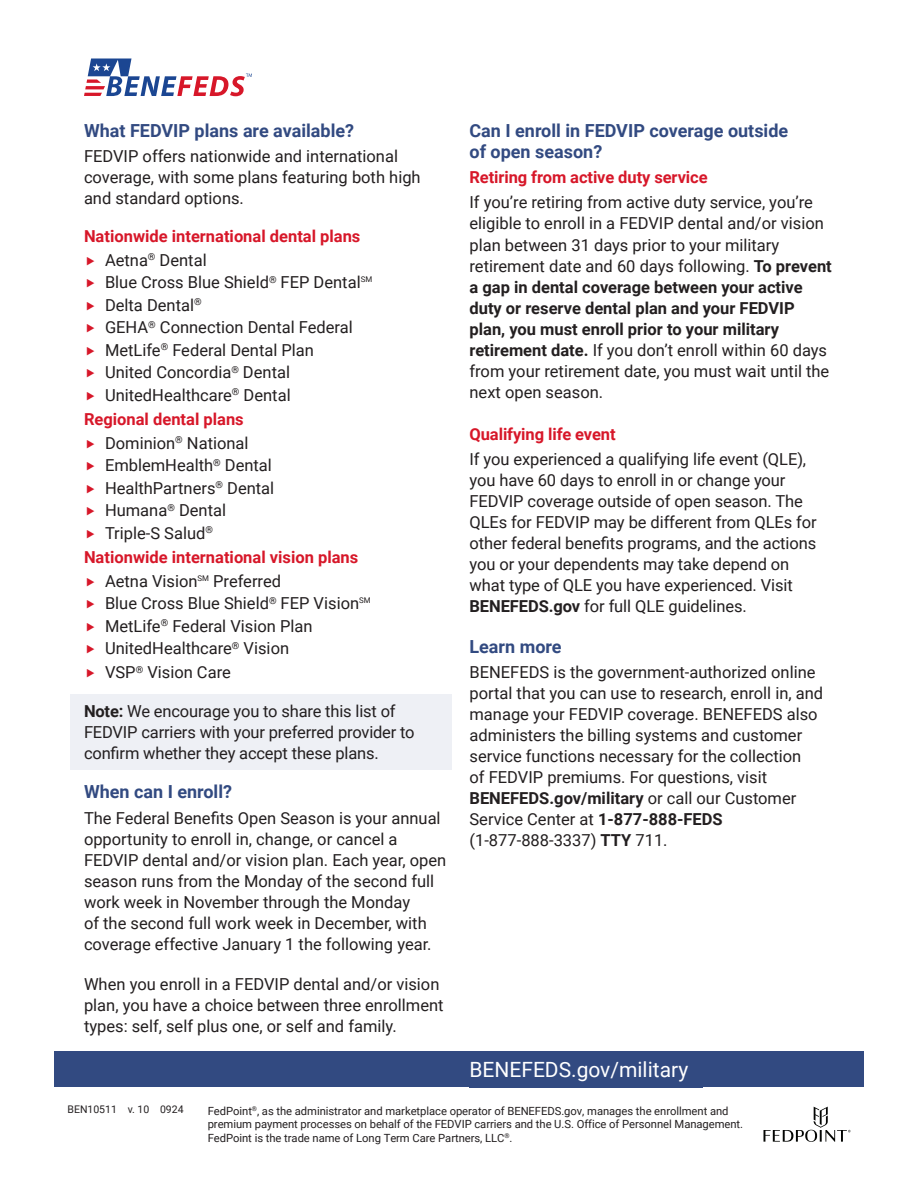
<style>
.page{position:relative;width:918px;height:1188px;background:#fff}
.page>*{position:absolute;margin:0;border:0;box-sizing:border-box;transform-origin:0 0}
.t1{font:21px "Roboto";color:#fff}
.t2{font:700 18px/21px "Roboto";color:#324a81}
.t3{font:16.5px/21px "Roboto";color:#231f20}
.t4{font:700 16.5px "Roboto";color:#d71729}
.t5{font:11.25px/13.5px "Roboto";letter-spacing:-.005em;color:#231f20}
.t6{font:10.5px "Roboto";color:#231f20}
.s1{font-weight:700}
</style>
<div class="page">
<div style="left:70px;top:694px;width:382px;height:76px;background:#eef0f5"></div>
<div style="left:54px;top:1052px;width:810px;height:36px;background:#324a81"></div>
<svg style="left:84px;top:59px;width:168px;height:37px"></svg>
<svg style="left:764px;top:1107px;width:87px;height:35px"></svg>
<h2 class="t2" style="left:84px;top:119px;width:272px">What FEDVIP plans are available?</h2>
<p class="t3" style="left:84px;top:145px;width:338px">FEDVIP offers nationwide and international coverage, with some plans featuring both high and standard options.</p>
<h3 class="t4" style="left:84px;top:224px;width:278px">Nationwide international dental plans</h3>
<p class="t3" style="left:105px;top:249px;width:103px">Aetna<sup>®</sup> Dental</p>
<p class="t3" style="left:105px;top:271px;width:269px">Blue Cross Blue Shield<sup>®</sup> FEP Dental<sup>SM</sup></p>
<p class="t3" style="left:105px;top:294px;width:98px">Delta Dental<sup>®</sup></p>
<p class="t3" style="left:105px;top:316px;width:249px">GEHA<sup>®</sup> Connection Dental Federal</p>
<p class="t3" style="left:105px;top:339px;width:211px">MetLife<sup>®</sup> Federal Dental Plan</p>
<p class="t3" style="left:105px;top:361px;width:187px">United Concordia<sup>®</sup> Dental</p>
<p class="t3" style="left:105px;top:384px;width:187px">UnitedHealthcare<sup>®</sup> Dental</p>
<h3 class="t4" style="left:84px;top:407px;width:161px">Regional dental plans</h3>
<p class="t3" style="left:105px;top:432px;width:145px">Dominion<sup>®</sup> National</p>
<p class="t3" style="left:105px;top:454px;width:168px">EmblemHealth<sup>®</sup> Dental</p>
<p class="t3" style="left:105px;top:477px;width:171px">HealthPartners<sup>®</sup> Dental</p>
<p class="t3" style="left:105px;top:499px;width:123px">Humana<sup>®</sup> Dental</p>
<p class="t3" style="left:105px;top:522px;width:109px">Triple-S Salud<sup>®</sup></p>
<h3 class="t4" style="left:84px;top:545px;width:276px">Nationwide international vision plans</h3>
<p class="t3" style="left:105px;top:570px;width:178px">Aetna Vision<sup>SM</sup> Preferred</p>
<p class="t3" style="left:105px;top:592px;width:267px">Blue Cross Blue Shield<sup>®</sup> FEP Vision<sup>SM</sup></p>
<p class="t3" style="left:105px;top:615px;width:209px">MetLife<sup>®</sup> Federal Vision Plan</p>
<p class="t3" style="left:105px;top:637px;width:186px">UnitedHealthcare<sup>®</sup> Vision</p>
<p class="t3" style="left:105px;top:661px;width:127px">VSP<sup>®</sup> Vision Care</p>
<p class="t3" style="left:84px;top:700px;width:332px"><span class="s1">Note:</span> We encourage you to share this list of<br>FEDVIP carriers with your preferred provider to confirm whether they accept these plans.</p>
<h2 class="t2" style="left:84px;top:780px;width:150px">When can I enroll?</h2>
<p class="t3" style="left:84px;top:807px;width:364px">The Federal Benefits Open Season is your annual opportunity to enroll in, change, or cancel a FEDVIP dental and/or vision plan. Each year, open season runs from the Monday of the second full work week in November through the Monday<br>of the second full work week in December, with coverage effective January 1 the following year.</p>
<p class="t3" style="left:84px;top:973px;width:361px">When you enroll in a FEDVIP dental and/or vision plan, you have a choice between three enrollment types: self, self plus one, or self and family.</p>
<h2 class="t2" style="left:470px;top:119px;width:320px">Can I enroll in FEDVIP coverage outside of open season?</h2>
<h3 class="t4" style="left:470px;top:166px;width:240px">Retiring from active duty service</h3>
<p class="t3" style="left:470px;top:192px;width:364px">If you’re retiring from active duty service, you’re eligible to enroll in a FEDVIP dental and/or vision plan between 31 days prior to your military retirement date and 60 days following. <span class="s1">To prevent a gap in dental coverage between your active duty or reserve dental plan and your FEDVIP plan, you must enroll prior to your military retirement date.</span> If you don’t enroll within 60 days from your retirement date, you must wait until the next open season.</p>
<h3 class="t4" style="left:470px;top:422px;width:148px">Qualifying life event</h3>
<p class="t3" style="left:470px;top:448px;width:349px">If you experienced a qualifying life event (QLE), you have 60 days to enroll in or change your FEDVIP coverage outside of open season. The QLEs for FEDVIP may be different from QLEs for other federal benefits programs, and the actions you or your dependents may take depend on what type of QLE you have experienced. Visit <span class="s1">BENEFEDS.gov</span> for full QLE guidelines.</p>
<h2 class="t2" style="left:470px;top:635px;width:94px">Learn more</h2>
<p class="t3" style="left:470px;top:661px;width:355px">BENEFEDS is the government-authorized online portal that you can use to research, enroll in, and manage your FEDVIP coverage. BENEFEDS also administers the billing systems and customer service functions necessary for the collection<br>of FEDVIP premiums. For questions, visit <span class="s1">BENEFEDS.gov/military</span> or call our Customer Service Center at <span class="s1">1-877-888-FEDS </span>(1-877-888-3337) <span class="s1">TTY</span> 711.</p>
<p class="t1" style="left:470px;top:1055px;width:220px">BENEFEDS.gov/military</p>
<p class="t6" style="left:68px;top:1102px;width:118px">BEN10511 v. 10 0924</p>
<p class="t5" style="left:208px;top:1103px;width:537px">FedPoint<sup>®</sup>, as the administrator and marketplace operator of BENEFEDS.gov, manages the enrollment and premium payment processes on behalf of the FEDVIP carriers and the U.S. Office of Personnel Management.<br>FedPoint is the trade name of Long Term Care Partners, LLC<sup>®</sup>.</p>
</div>
